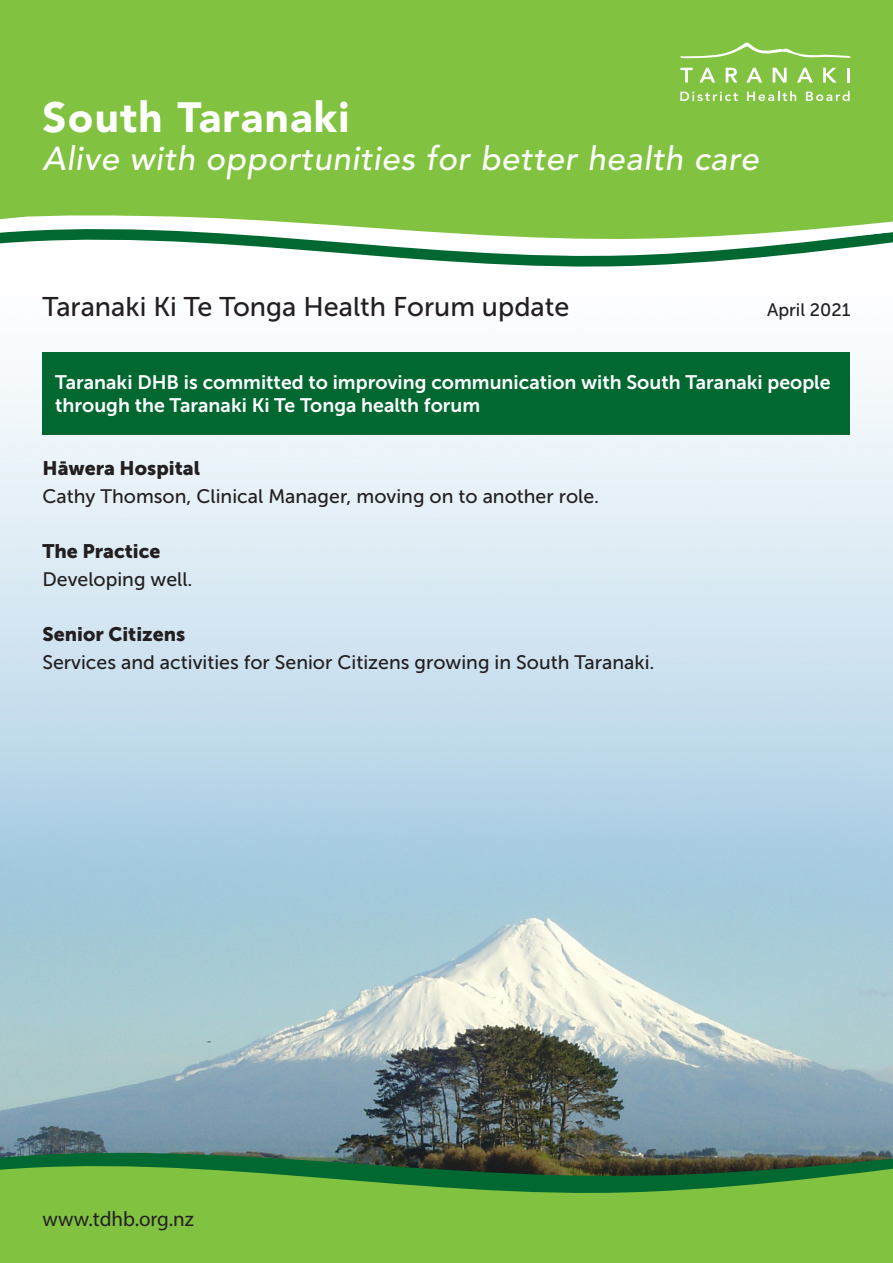
<style>
.page{position:relative;width:893px;height:1263px;background:#fff}
.page>*{position:absolute;margin:0;border:0;box-sizing:border-box;transform-origin:0 0}
.t1{font:900 42px "Avenir LT Std";letter-spacing:.03em;color:#fff}
.t2{font:italic 500 33px "Avenir LT Std";letter-spacing:.02em;color:#fff}
.t3{font:27px "Museo Sans 500";color:#231f20}
.body{font:21px "Myriad Pro";color:#231f20}
.t4{font:19.5px "Museo Sans 500";color:#231f20}
.t5{font:19.5px/23.4px "Museo Sans 700";color:#fff}
.t6{font:19.5px "Museo Sans 900";color:#231f20}
.t7{font:18px "Museo Sans 500";color:#231f20}
</style>
<div class="page">
<img style="left:0;top:352px;width:893px;height:764px">
<div style="left:0;top:1202px;width:893px;height:61px;background:#81c340"></div>
<div style="left:0;top:0;width:893px;height:179px;background:#81c340"></div>
<svg style="left:0;top:1116px;width:893px;height:86px"></svg>
<div style="left:43px;top:352px;width:807px;height:83px;background:#006830"></div>
<svg style="left:0;top:179px;width:893px;height:86px;fill:#81c340"></svg>
<svg style="left:680px;top:92px;width:58px;height:9px"></svg>
<svg style="left:747px;top:91px;width:49px;height:10px"></svg>
<svg style="left:806px;top:91px;width:43px;height:10px"></svg>
<svg style="left:680px;top:68px;width:13px;height:15px"></svg>
<svg style="left:699px;top:68px;width:16px;height:15px"></svg>
<svg style="left:726px;top:68px;width:11px;height:15px"></svg>
<svg style="left:746px;top:68px;width:16px;height:15px"></svg>
<svg style="left:773px;top:68px;width:14px;height:15px"></svg>
<svg style="left:797px;top:68px;width:16px;height:15px"></svg>
<svg style="left:823px;top:68px;width:14px;height:15px"></svg>
<hr style="left:847px;top:68px;width:3px;height:15px;background:#fff">
<svg style="left:680px;top:42px;width:171px;height:17px"></svg>
<p class="t1" style="left:43px;top:92px;width:308px">South Taranaki</p>
<p class="t2" style="left:43px;top:139px;width:718px">Alive with opportunities for better health care</p>
<p class="t3" style="left:43px;top:292px;width:528px">Taranaki Ki Te Tonga Health Forum update</p>
<p class="t7" style="left:767px;top:300px;width:85px">April 2021</p>
<p class="t5" style="left:55px;top:370px;width:777px">Taranaki DHB is committed to improving communication with South Taranaki people through the Taranaki Ki Te Tonga health forum</p>
<p class="t6" style="left:43px;top:457px;width:159px">Hāwera Hospital</p>
<p class="t4" style="left:43px;top:485px;width:558px">Cathy Thomson, Clinical Manager, moving on to another role.</p>
<p class="t6" style="left:43px;top:540px;width:119px">The Practice</p>
<p class="t4" style="left:43px;top:568px;width:152px">Developing well.</p>
<p class="t6" style="left:43px;top:623px;width:144px">Senior Citizens</p>
<p class="t4" style="left:43px;top:651px;width:613px">Services and activities for Senior Citizens growing in South Taranaki.</p>
<p class="body" style="left:43px;top:1205px;width:153px">www.tdhb.org.nz</p>
</div>
